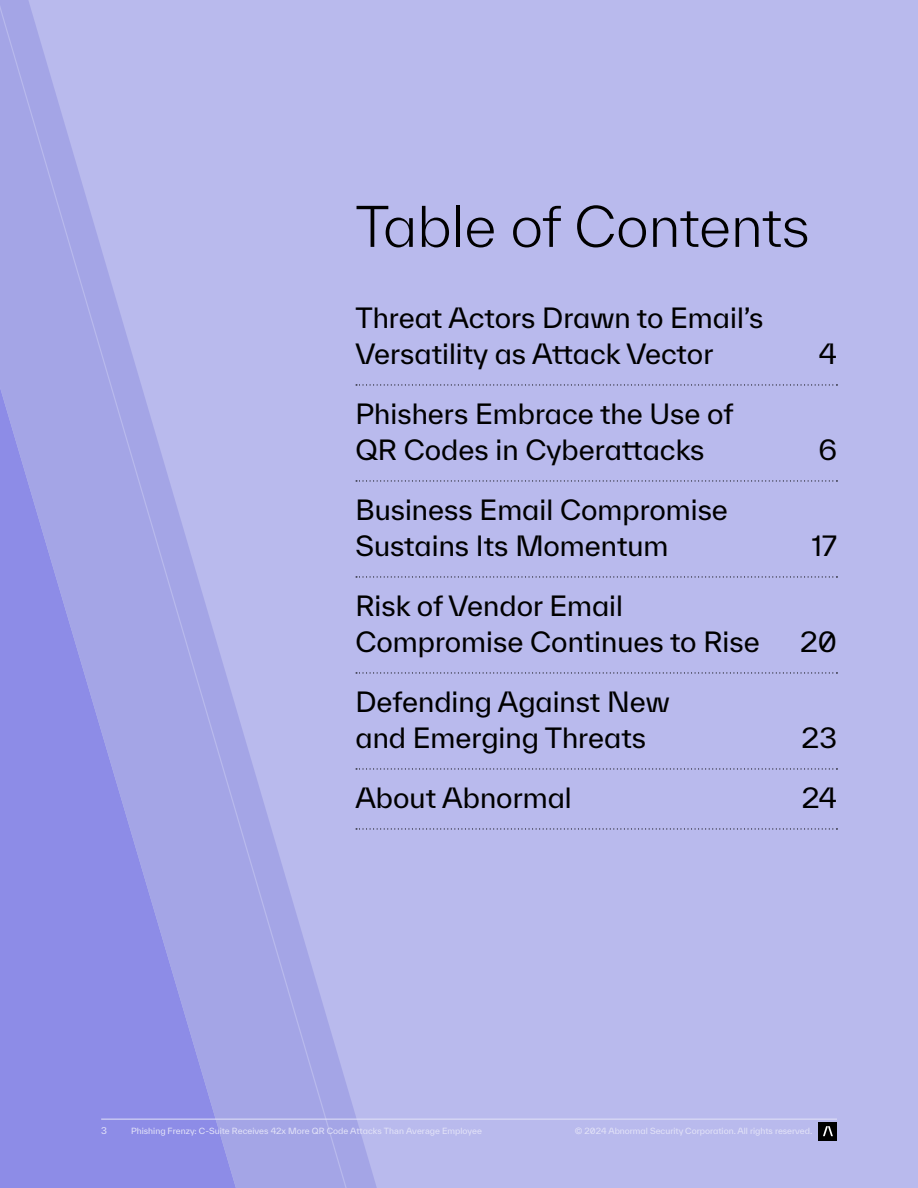
<style>
.page{position:relative;width:918px;height:1188px;background:#b9baed}
.page>*{position:absolute;margin:0;border:0;box-sizing:border-box;transform-origin:0 0}
.t1{font:300 54px "TWK Everett";color:#000}
.t2{font:27px/36px "TWK Everett";color:#000}
.t3{font:9px "TWK Everett";color:#e3e3f8}
.t4{font:8.25px "TWK Everett";color:#e3e3f8}
</style>
<div class="page">
<svg style="left:0;top:0;width:351px;height:1188px"></svg>
<hr style="left:101px;top:1119px;width:736px;height:1px;background:#e3e3f8">
<div style="left:819px;top:1122px;width:18px;height:18px;background:#000"></div>
<svg style="left:823px;top:1126px;width:10px;height:10px"></svg>
<svg style="left:356px;top:384px;width:481px;height:2px"></svg>
<svg style="left:356px;top:480px;width:481px;height:2px"></svg>
<svg style="left:356px;top:576px;width:481px;height:2px"></svg>
<svg style="left:356px;top:672px;width:481px;height:2px"></svg>
<svg style="left:356px;top:768px;width:481px;height:2px"></svg>
<svg style="left:356px;top:828px;width:481px;height:2px"></svg>
<h1 class="t1" style="left:356px;top:190px;width:456px">Table of Contents</h1>
<p class="t2" style="left:355px;top:300px;width:410px">Threat Actors Drawn to Email’s<br>Versatility as Attack Vector</p>
<p class="t2" style="left:355px;top:396px;width:380px">Phishers Embrace the Use of<br>QR Codes in Cyberattacks</p>
<p class="t2" style="left:819px;top:336px;width:20px">4</p>
<p class="t2" style="left:818px;top:432px;width:20px">6</p>
<p class="t2" style="left:355px;top:492px;width:374px">Business Email Compromise<br>Sustains Its Momentum</p>
<p class="t2" style="left:355px;top:588px;width:406px">Risk of Vendor Email<br>Compromise Continues to Rise</p>
<p class="t2" style="left:355px;top:684px;width:316px">Defending Against New and Emerging Threats</p>
<p class="t2" style="left:812px;top:528px;width:27px">17</p>
<p class="t2" style="left:800px;top:624px;width:38px">20</p>
<p class="t2" style="left:802px;top:720px;width:37px">23</p>
<p class="t2" style="left:355px;top:780px;width:218px">About Abnormal</p>
<p class="t2" style="left:802px;top:780px;width:37px">24</p>
<p class="t3" style="left:101px;top:1124px;width:7px">3</p>
<p class="t4" style="left:131px;top:1125px;width:352px">Phishing Frenzy: C-Suite Receives 42x More QR Code Attacks Than Average Employee</p>
<p class="t4" style="left:575px;top:1125px;width:239px">© 2024 Abnormal Security Corporation. All rights reserved.</p>
</div>
